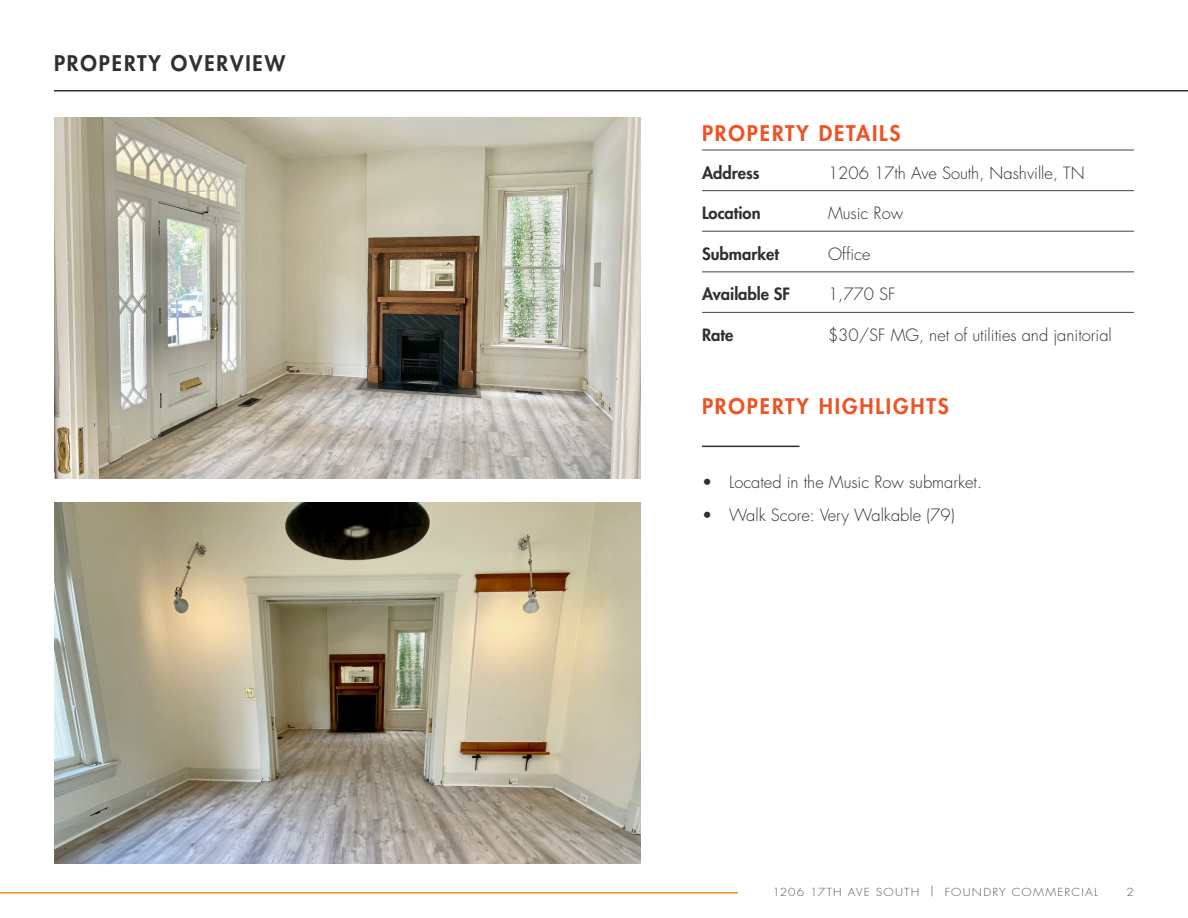
<style>
.page{position:relative;width:1188px;height:918px;background:#fff}
.page>*{position:absolute;margin:0;border:0;box-sizing:border-box;transform-origin:0 0}
.Section_Headings{font:800 21px "Futura Std";letter-spacing:.09em;color:#f05323}
.Section_Headings-2{font:800 21px "Futura Std";letter-spacing:.09em;color:#303030}
.Body_Text{font:300 16.5px "Futura Std";color:#303030}
.Body_Text_Bold{font:800 16.5px "Futura Std";color:#303030}
.t1{font:300 10.8px "Futura Std";letter-spacing:.1em;color:#55575b;scale:1.11 1}
</style>
<div class="page">
<hr style="left:0;top:892px;width:738px;height:2px;background:#f18c21">
<img style="left:54px;top:117px;width:587px;height:362px">
<hr style="left:702px;top:149px;width:126px;height:2px;background:#55575b">
<hr style="left:828px;top:149px;width:306px;height:2px;background:#55575b">
<hr style="left:702px;top:190px;width:126px;height:1px;background:#55575b">
<hr style="left:828px;top:190px;width:306px;height:1px;background:#55575b">
<hr style="left:702px;top:231px;width:126px;height:1px;background:#55575b">
<hr style="left:828px;top:231px;width:306px;height:1px;background:#55575b">
<hr style="left:702px;top:271px;width:126px;height:1px;background:#55575b">
<hr style="left:828px;top:271px;width:306px;height:1px;background:#55575b">
<hr style="left:702px;top:312px;width:126px;height:1px;background:#55575b">
<hr style="left:828px;top:312px;width:306px;height:1px;background:#55575b">
<hr style="left:54px;top:90px;width:1134px;height:2px;background:#303030">
<hr style="left:702px;top:446px;width:98px;height:1px;background:#303030">
<img style="left:54px;top:502px;width:587px;height:362px">
<p class="Section_Headings-2" style="left:54px;top:50px;width:233px">PROPERTY OVERVIEW</p>
<p class="Section_Headings" style="left:702px;top:120px;width:200px">PROPERTY DETAILS</p>
<p class="Body_Text_Bold" style="left:702px;top:162px;width:59px">Address</p>
<p class="Body_Text" style="left:828px;top:163px;width:258px">1206 17th Ave South, Nashville, TN</p>
<p class="Body_Text_Bold" style="left:702px;top:203px;width:60px">Location</p>
<p class="Body_Text" style="left:828px;top:203px;width:77px">Music Row</p>
<p class="Body_Text_Bold" style="left:702px;top:243px;width:78px">Submarket</p>
<p class="Body_Text" style="left:828px;top:244px;width:44px">Office</p>
<p class="Body_Text_Bold" style="left:702px;top:284px;width:90px">Available SF</p>
<p class="Body_Text" style="left:828px;top:284px;width:69px">1,770 SF</p>
<p class="Body_Text_Bold" style="left:702px;top:325px;width:33px">Rate</p>
<p class="Body_Text" style="left:828px;top:325px;width:285px">$30/SF MG, net of utilities and janitorial</p>
<p class="Section_Headings" style="left:702px;top:393px;width:248px">PROPERTY HIGHLIGHTS</p>
<p class="Body_Text" style="left:702px;top:472px;width:282px">• Located in the Music Row submarket.</p>
<p class="Body_Text" style="left:702px;top:505px;width:254px">• Walk Score: Very Walkable (79)</p>
<p class="t1" style="left:773px;top:885px;width:295px">1206 17TH AVE SOUTH | FOUNDRY COMMERCIAL</p>
<p class="t1" style="left:1127px;top:885px;width:8px">2</p>
</div>
